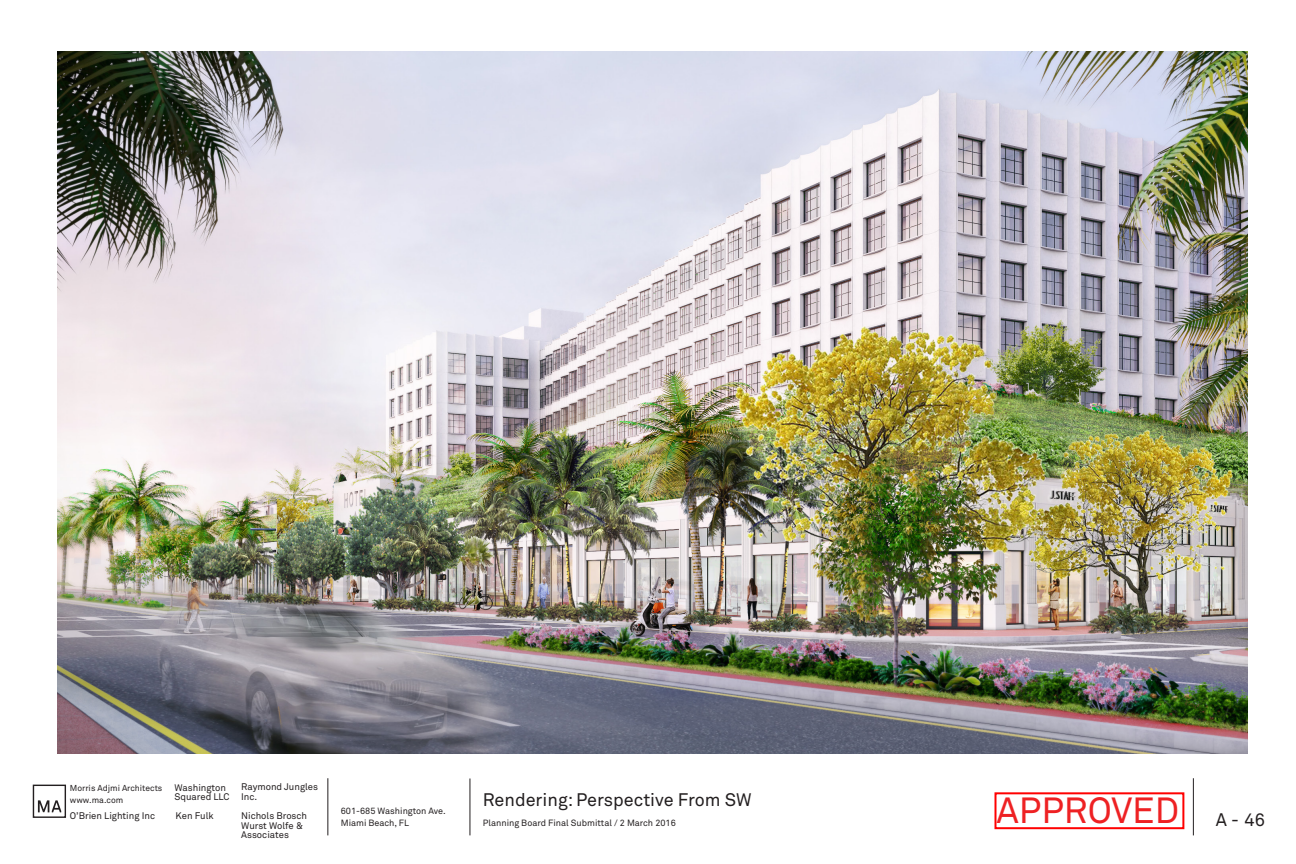
<style>
.page{position:relative;width:1296px;height:864px;background:#fff}
.page>*{position:absolute;margin:0;border:0;box-sizing:border-box;transform-origin:0 0}
.Title_18pt{font:36px "Akkurat Std";color:#ee2123}
.t1{font:18px "Akkurat Std";color:#231f20}
.t2{font:9.5px/9.5px "Akkurat Std";color:#231f20}
.t3{font:9px/12px "Akkurat Std";color:#231f20}
.t4{font:8.55px/11.4px "Akkurat Std";color:#231f20}
</style>
<div class="page">
<hr style="left:470px;top:779px;width:1px;height:56px;background:#231f20">
<hr style="left:328px;top:778px;width:1px;height:57px;background:#231f20">
<hr style="left:1193px;top:778px;width:1px;height:57px;background:#231f20">
<div style="left:33px;top:785px;width:33px;height:33px;border:1px solid #231f20"></div>
<svg style="left:38px;top:800px;width:23px;height:12px"></svg>
<img style="left:58px;top:52px;width:1190px;height:702px">
<div style="left:994px;top:792px;width:190px;height:37px;border:2px solid #f00"></div>
<p class="t4" style="left:70px;top:783px;width:94px">Morris Adjmi Architects www.ma.com</p>
<p class="t2" style="left:174px;top:783px;width:56px">Washington<br>Squared LLC</p>
<p class="t2" style="left:241px;top:782px;width:78px">Raymond Jungles<br>Inc.</p>
<p class="t2" style="left:70px;top:811px;width:87px">O’Brien Lighting Inc</p>
<p class="t2" style="left:176px;top:811px;width:40px">Ken Fulk</p>
<p class="t2" style="left:241px;top:811px;width:67px">Nichols Brosch<br>Wurst Wolfe &amp;<br>Associates</p>
<p class="t1" style="left:483px;top:790px;width:270px">Rendering: Perspective From SW</p>
<p class="Title_18pt" style="left:996px;top:789px;width:184px">APPROVED</p>
<p class="t3" style="left:341px;top:805px;width:106px">601-685 Washington Ave.<br>Miami Beach, FL</p>
<p class="t1" style="left:1216px;top:809px;width:51px">A -46</p>
<p class="t3" style="left:483px;top:817px;width:195px">Planning Board Final Submittal / 2 March 2016</p>
</div>
